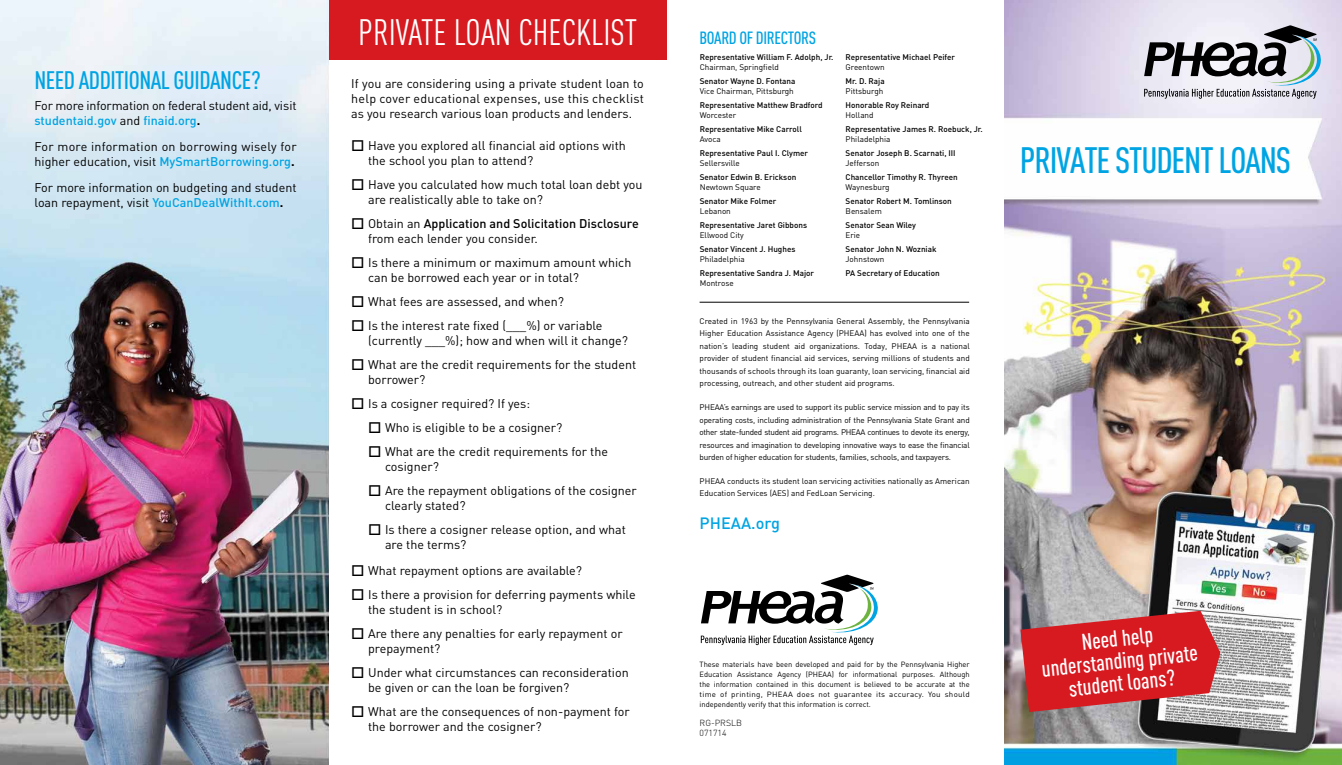
<style>
.page{position:relative;width:1342px;height:765px;background:#fff}
.page>*{position:absolute;margin:0;border:0;box-sizing:border-box;transform-origin:0 0}
.t1{font:36.25px "DIN Cond";color:#fff}
.t2{font:500 36.25px "DIN Cond";letter-spacing:-.03em;color:#00a4e3}
.t3{font:500 25px "DIN Cond";letter-spacing:-.02em;color:#00a4e3}
.t4{font:500 22.5px/22.5px "DIN Cond";color:#fff;text-align:center}
.t5{font:500 17.5px "DIN Cond";letter-spacing:-.02em;color:#00a4e3}
.t6{font:500 16.25px "DIN";color:#00a4e3}
.t7{font:12.5px/15px "DIN";color:#000}
.t8{font:12.5px/15px "DIN";letter-spacing:.02em;color:#000}
.t9{font:500 12.5px/15px "DIN";color:#000}
.t10{font:300 8.75px/10px "DIN";color:#000}
.t11{font:8.12px/12.5px "DIN";color:#000;text-align:justify}
.t12{font:500 8.12px "DIN";color:#000}
.t13{font:7.5px/10px "DIN";color:#000;text-align:justify}
.s1{font-weight:500;color:#00a4e3}
.s2{font-weight:700}
.s3{font-weight:400}
</style>
<div class="page">
<img style="left:0;top:0;width:328px;height:765px">
<img style="left:1004px;top:0;width:337px;height:765px">
<hr style="left:699px;top:302px;width:269px;height:1px;background:#000">
<svg style="left:1020px;top:611px;width:199px;height:101px;background:#cb373d"></svg>
<svg style="left:700px;top:575px;width:178px;height:70px"></svg>
<svg style="left:1143px;top:25px;width:178px;height:74px"></svg>
<div style="left:328px;top:0;width:338px;height:60px;background:#d71920"></div>
<h2 class="t3" style="left:35px;top:65px;width:11px">NEED</h2>
<h2 class="t3" style="left:79px;top:65px;width:10px">ADDITIO</h2>
<h2 class="t3" style="left:139px;top:65px;width:123px">NAL GUIDANCE?</h2>
<p class="t7" style="left:35px;top:97px;width:263px">For more information on federal student aid, visit <span class="s1">studentaid.gov</span> and <span class="s1">finaid.org</span><span class="s2">.</span></p>
<p class="t8" style="left:35px;top:139px;width:263px">For more information on borrowing wisely for higher education, visit <span class="s1">MySmartBorrowing.org</span><span class="s2">.</span></p>
<p class="t7" style="left:35px;top:180px;width:263px">For more information on budgeting and student loan repayment, visit <span class="s1">YouCanDealWithIt.com</span><span class="s2">.</span></p>
<h1 class="t1" style="left:358px;top:11px;width:279px">PRIVATE LOAN CHECKLIST</h1>
<p class="t7" style="left:351px;top:76px;width:294px;text-align:justify">If you are considering using a private student loan to help cover educational expenses, use this checklist as you research various loan products and lenders.</p>
<p class="t7" style="left:368px;top:137px;width:259px">Have you explored all financial aid options with the school you plan to attend?</p>
<p class="t7" style="left:368px;top:176px;width:276px">Have you calculated how much total loan debt you are realistically able to take on?</p>
<p class="t9" style="left:368px;top:215px;width:272px"><span class="s3">Obtain an</span> Application and Solicitation Disclosure <span class="s3">from each lender you consider.</span></p>
<p class="t7" style="left:368px;top:254px;width:265px">Is there a minimum or maximum amount which can be borrowed each year or in total?</p>
<p class="t7" style="left:368px;top:289px;width:236px;line-height:24px">What fees are assessed, and when?<br>Is the interest rate fixed (___%) or variable</p>
<p class="t7" style="left:368px;top:328px;width:269px;line-height:24px">(currently ___%); how and when will it change?<br>What are the credit requirements for the student</p>
<p class="t7" style="left:368px;top:371px;width:59px">borrower?</p>
<p class="t7" style="left:368px;top:395px;width:163px">Is a cosigner required? If yes:</p>
<p class="t7" style="left:385px;top:419px;width:179px">Who is eligible to be a cosigner?</p>
<p class="t7" style="left:385px;top:443px;width:224px">What are the credit requirements for the</p>
<p class="t7" style="left:385px;top:454px;width:253px;line-height:24px">cosigner?<br>Are the repayment obligations of the cosigner</p>
<p class="t7" style="left:385px;top:493px;width:242px;line-height:24px">clearly stated?<br>Is there a cosigner release option, and what</p>
<p class="t7" style="left:368px;top:531px;width:215px;line-height:26px;text-indent:17px">are the terms?<br>What repayment options are available?</p>
<p class="t7" style="left:368px;top:586px;width:269px">Is there a provision for deferring payments while the student is in school?</p>
<p class="t7" style="left:368px;top:625px;width:256px">Are there any penalties for early repayment or prepayment?</p>
<p class="t7" style="left:368px;top:664px;width:262px">Under what circumstances can reconsideration be given or can the loan be forgiven?</p>
<p class="t7" style="left:368px;top:703px;width:263px">What are the consequences of non-payment for the borrower and the cosigner?</p>
<h3 class="t5" style="left:699px;top:27px;width:118px">BOARD OF DIRECTORS</h3>
<p class="t12" style="left:699px;top:52px;width:135px">Representative William F. Adolph, Jr.</p>
<p class="t11" style="left:699px;top:61px;width:81px">Chairman, Springfield</p>
<p class="t12" style="left:699px;top:76px;width:97px">Senator Wayne D. Fontana</p>
<p class="t11" style="left:699px;top:85px;width:96px">Vice Chairman, Pittsburgh</p>
<p class="t12" style="left:699px;top:100px;width:124px">Representative Matthew Bradford</p>
<p class="t11" style="left:699px;top:109px;width:38px">Worcester</p>
<p class="t12" style="left:699px;top:124px;width:104px">Representative Mike Carroll</p>
<p class="t11" style="left:699px;top:133px;width:22px">Avoca</p>
<p class="t12" style="left:699px;top:148px;width:110px">Representative Paul I. Clymer</p>
<p class="t11" style="left:699px;top:157px;width:41px">Sellersville</p>
<p class="t12" style="left:699px;top:172px;width:98px">Senator Edwin B. Erickson</p>
<p class="t11" style="left:699px;top:181px;width:62px">Newtown Square</p>
<p class="t12" style="left:699px;top:196px;width:78px">Senator Mike Folmer</p>
<p class="t11" style="left:699px;top:205px;width:33px">Lebanon</p>
<p class="t12" style="left:699px;top:220px;width:109px">Representative Jaret Gibbons</p>
<p class="t11" style="left:699px;top:229px;width:46px">Ellwood City</p>
<p class="t12" style="left:699px;top:244px;width:97px">Senator Vincent J. Hughes</p>
<p class="t11" style="left:699px;top:253px;width:46px">Philadelphia</p>
<p class="t12" style="left:699px;top:268px;width:116px">Representative Sandra J. Major</p>
<p class="t11" style="left:699px;top:277px;width:35px">Montrose</p>
<p class="t12" style="left:845px;top:52px;width:111px">Representative Michael Peifer</p>
<p class="t11" style="left:845px;top:61px;width:40px">Greentown</p>
<p class="t12" style="left:845px;top:76px;width:41px">Mr. D. Raja</p>
<p class="t11" style="left:845px;top:85px;width:39px">Pittsburgh</p>
<p class="t12" style="left:845px;top:100px;width:85px">Honorable Roy Reinard</p>
<p class="t11" style="left:845px;top:109px;width:30px">Holland</p>
<p class="t12" style="left:845px;top:124px;width:139px">Representative James R. Roebuck, Jr.</p>
<p class="t11" style="left:845px;top:133px;width:46px">Philadelphia</p>
<p class="t12" style="left:845px;top:148px;width:112px">Senator Joseph B. Scarnati, III</p>
<p class="t11" style="left:845px;top:157px;width:35px">Jefferson</p>
<p class="t12" style="left:845px;top:172px;width:114px">Chancellor Timothy R. Thyreen</p>
<p class="t11" style="left:845px;top:181px;width:45px">Waynesburg</p>
<p class="t12" style="left:845px;top:196px;width:108px">Senator Robert M. Tomlinson</p>
<p class="t11" style="left:845px;top:205px;width:38px">Bensalem</p>
<p class="t12" style="left:845px;top:220px;width:72px">Senator Sean Wiley</p>
<p class="t11" style="left:845px;top:229px;width:16px">Erie</p>
<p class="t12" style="left:845px;top:244px;width:92px">Senator John N. Wozniak</p>
<p class="t11" style="left:845px;top:253px;width:40px">Johnstown</p>
<p class="t12" style="left:845px;top:268px;width:96px">PA Secretary of Education</p>
<p class="t11" style="left:699px;top:314px;width:272px">Created in 1963 by the Pennsylvania General Assembly, the Pennsylvania Higher Education Assistance Agency (PHEAA) has evolved into one of the nation’s leading student aid organizations. Today, PHEAA is a national provider of student financial aid services, serving millions of students and thousands of schools through its loan guaranty, loan servicing, financial aid processing, outreach, and other student aid programs.</p>
<p class="t11" style="left:699px;top:401px;width:272px">PHEAA’s earnings are used to support its public service mission and to pay its operating costs, including administration of the Pennsylvania State Grant and other state-funded student aid programs. PHEAA continues to devote its energy, resources and imagination to developing innovative ways to ease the financial burden of higher education for students, families, schools, and taxpayers.</p>
<p class="t11" style="left:699px;top:474px;width:272px">PHEAA conducts its student loan servicing activities nationally as American<br>Education Services (AES) and FedLoan Servicing.</p>
<h3 class="t6" style="left:699px;top:513px;width:82px">PHEAA.org</h3>
<p class="t13" style="left:699px;top:659px;width:272px">These materials have been developed and paid for by the Pennsylvania Higher Education Assistance Agency (PHEAA) for informational purposes. Although the information contained in this document is believed to be accurate at the time of printing, PHEAA does not guarantee its accuracy. You should independently verify that this information is correct.</p>
<p class="t10" style="left:699px;top:718px;width:44px">RG-PRSLB<br>071714</p>
<h1 class="t2" style="left:1019px;top:138px;width:270px">PRIVATE STUDENT LOANS</h1>
<h3 class="t4" style="left:1037px;top:635px;width:158px;rotate:-6deg">NEED HELP<br>UNDERSTANDING PRIVATE<br>STUDENT LOANS?</h3>
</div>
